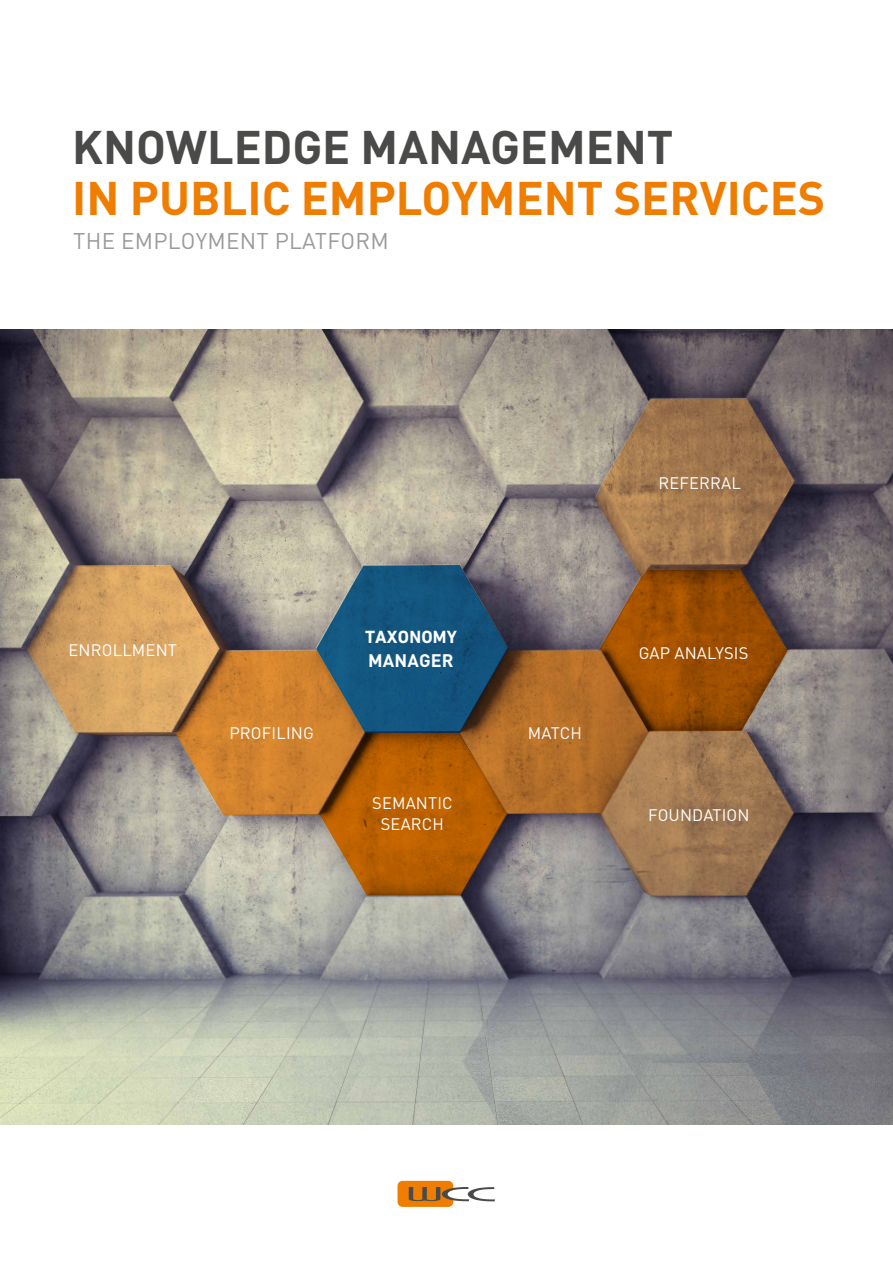
<style>
.page{position:relative;width:893px;height:1263px;background:#fff}
.page>*{position:absolute;margin:0;border:0;box-sizing:border-box;transform-origin:0 0}
.t1{font:700 46.5px "DIN Pro";color:#ef7d00}
.t2{font:700 46.5px "DIN Pro";color:#4a4a49}
.t3{font:22.5px "DIN Pro";letter-spacing:.01em;color:#9b9b9a}
.t4{font:700 18px "DIN Next LT Pro";letter-spacing:.01em;color:#fff}
.t5{font:700 18px "DIN Pro";letter-spacing:.01em;color:#fff}
.t6{font:16.5px/21px "DIN Pro";letter-spacing:.01em;color:#fff;text-align:center}
</style>
<div class="page">
<img style="left:0;top:329px;width:893px;height:796px">
<svg style="left:397px;top:1181px;width:98px;height:26px"></svg>
<svg style="left:27px;top:399px;width:768px;height:497px;background:#9a8063"></svg>
<h1 class="t2" style="left:72px;top:116px;width:603px">KNOWLEDGE MANAGEMENT</h1>
<h1 class="t1" style="left:72px;top:167px;width:755px">IN PUBLIC EMPLOYMENT SERVICES</h1>
<h2 class="t3" style="left:73px;top:226px;width:317px">THE EMPLOYMENT PLATFORM</h2>
<p class="t6" style="left:69px;top:639px;width:110px">ENROLLMENT</p>
<p class="t6" style="left:229px;top:722px;width:86px">PROFILING</p>
<p class="t4" style="left:365px;top:627px;width:93px">TAXONOMY</p>
<p class="t5" style="left:368px;top:648px;width:87px">MANAGER</p>
<p class="t6" style="left:372px;top:792px;width:82px">SEMANTIC<br>SEARCH</p>
<p class="t6" style="left:658px;top:472px;width:84px">REFERRAL</p>
<p class="t6" style="left:528px;top:721px;width:55px">MATCH</p>
<p class="t6" style="left:639px;top:642px;width:111px">GAP ANALYSIS</p>
<p class="t6" style="left:648px;top:804px;width:103px">FOUNDATION</p>
</div>
